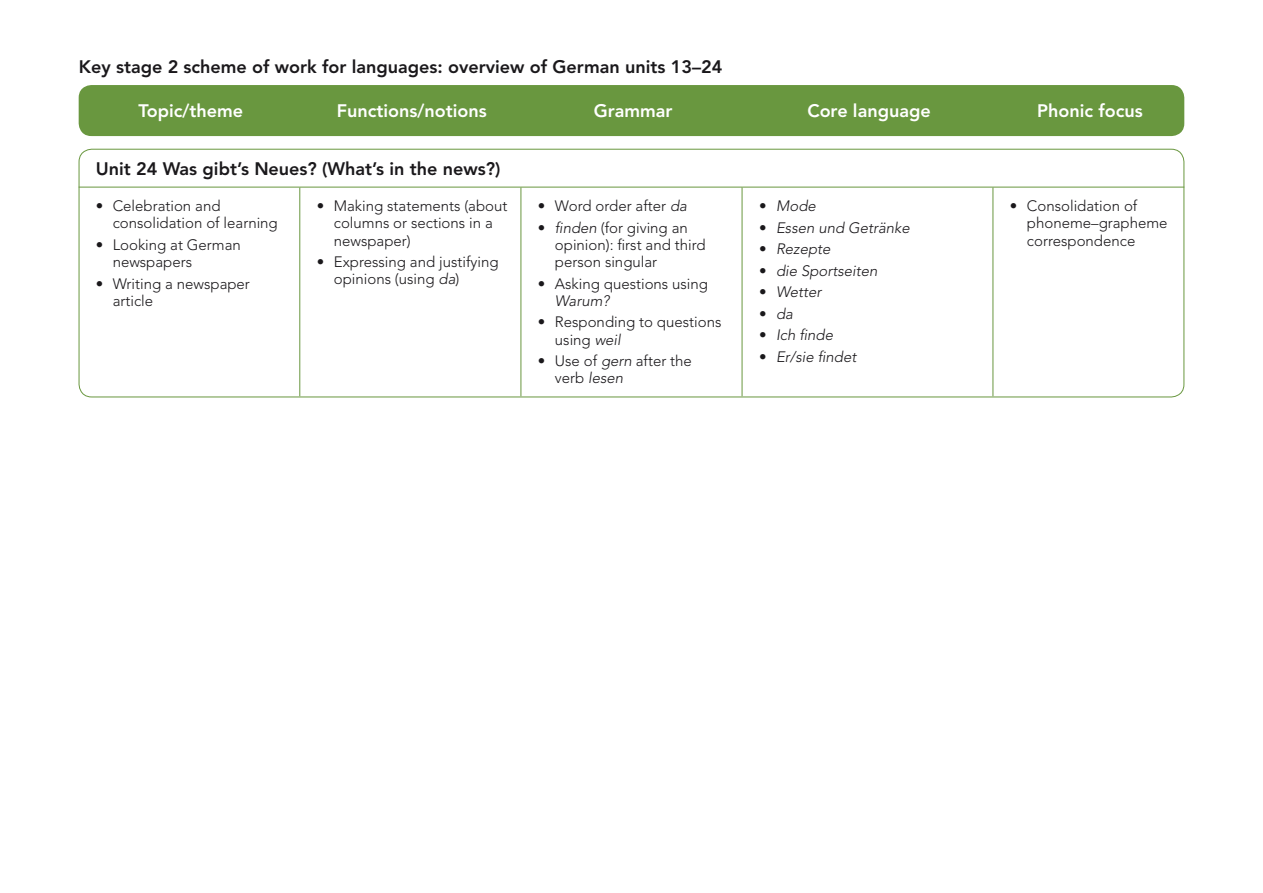
<style>
.page{position:relative;width:1263px;height:893px;background:#fff}
.page>*{position:absolute;margin:0;border:0;box-sizing:border-box;transform-origin:0 0}
.t1{font:800 18px "Avenir LT Std";color:#1a181b}
.t2{font:800 18px "Avenir LT Std";color:#fff}
.t3{font:300 15px/17.2px "Avenir LT Std";color:#1a181b}
.t4{font:italic 300 15px "Avenir LT Std";color:#1a181b}
.s1{font-style:italic}
.s2{font-style:normal}
</style>
<div class="page">
<div style="left:79px;top:85px;width:1105px;height:51px;background:#69973f;border-radius:13px"></div>
<hr style="left:79px;top:187px;width:221px;height:1px;background:#69973f">
<hr style="left:300px;top:187px;width:221px;height:1px;background:#69973f">
<hr style="left:299px;top:187px;width:1px;height:209px;background:#69973f">
<hr style="left:521px;top:187px;width:221px;height:1px;background:#69973f">
<hr style="left:520px;top:187px;width:1px;height:209px;background:#69973f">
<hr style="left:742px;top:187px;width:251px;height:1px;background:#69973f">
<hr style="left:742px;top:187px;width:1px;height:209px;background:#69973f">
<hr style="left:993px;top:187px;width:191px;height:1px;background:#69973f">
<hr style="left:992px;top:187px;width:1px;height:209px;background:#69973f">
<svg style="left:94px;top:148px;width:416px;height:174px"></svg>
<div style="left:537px;top:202px;width:9px;height:8px;border:3px solid #fff;border-radius:50%"></div>
<div style="left:537px;top:223px;width:9px;height:9px;border:3px solid #fff;border-radius:50%"></div>
<div style="left:537px;top:279px;width:9px;height:9px;border:3px solid #fff;border-radius:50%"></div>
<div style="left:537px;top:318px;width:9px;height:8px;border:3px solid #fff;border-radius:50%"></div>
<div style="left:537px;top:357px;width:9px;height:8px;border:3px solid #fff;border-radius:50%"></div>
<svg style="left:551px;top:186px;width:173px;height:212px"></svg>
<div style="left:759px;top:202px;width:8px;height:8px;border:3px solid #fff;border-radius:50%"></div>
<div style="left:759px;top:223px;width:8px;height:9px;border:3px solid #fff;border-radius:50%"></div>
<div style="left:759px;top:245px;width:8px;height:8px;border:3px solid #fff;border-radius:50%"></div>
<div style="left:759px;top:266px;width:8px;height:9px;border:3px solid #fff;border-radius:50%"></div>
<div style="left:759px;top:288px;width:8px;height:8px;border:3px solid #fff;border-radius:50%"></div>
<div style="left:759px;top:309px;width:8px;height:9px;border:3px solid #fff;border-radius:50%"></div>
<div style="left:759px;top:331px;width:8px;height:8px;border:3px solid #fff;border-radius:50%"></div>
<svg style="left:774px;top:186px;width:139px;height:212px"></svg>
<div style="left:759px;top:352px;width:8px;height:9px;border:3px solid #fff;border-radius:50%"></div>
<div style="left:1009px;top:202px;width:9px;height:8px;border:3px solid #fff;border-radius:50%"></div>
<p class="t1" style="left:79px;top:56px;width:645px">Key stage 2 scheme of work for languages: overview of German units 13–24</p>
<p class="t2" style="left:138px;top:100px;width:106px">Topic/theme</p>
<p class="t2" style="left:337px;top:100px;width:151px">Functions/notions</p>
<p class="t2" style="left:594px;top:100px;width:80px">Grammar</p>
<p class="t2" style="left:807px;top:100px;width:125px">Core language</p>
<p class="t2" style="left:1037px;top:100px;width:107px">Phonic focus</p>
<p class="t1" style="left:96px;top:158px;width:406px">Unit 24 Was gibt’s Neues? (What’s in the news?)</p>
<p class="t3" style="left:113px;top:197px;width:167px;text-indent:-17px">• Celebration and consolidation of learning</p>
<p class="t3" style="left:113px;top:236px;width:130px;text-indent:-17px">• Looking at German newspapers</p>
<p class="t3" style="left:113px;top:275px;width:139px;text-indent:-17px">• Writing a newspaper article</p>
<p class="t3" style="left:334px;top:197px;width:175px;text-indent:-17px">• Making statements (about columns or sections in a newspaper)</p>
<p class="t3" style="left:334px;top:253px;width:166px;text-indent:-17px">• Expressing and justifying opinions (using <span class="s1">da</span>)</p>
<p class="t3" style="left:538px;top:197px;width:151px">• Word order after <span class="s1">da</span></p>
<p class="t3" style="left:555px;top:219px;width:152px;text-indent:-17px">• <span class="s1">finden</span> (for giving an opinion): first and third person singular</p>
<p class="t3" style="left:538px;top:275px;width:172px">• Asking questions using</p>
<p class="t4" style="left:555px;top:292px;width:56px">Warum?</p>
<p class="t3" style="left:555px;top:314px;width:168px;text-indent:-17px">• Responding to questions using <span class="s1">weil</span></p>
<p class="t3" style="left:555px;top:352px;width:139px;text-indent:-17px">• Use of <span class="s1">gern</span> after the verb <span class="s1">lesen</span></p>
<p class="t4" style="left:759px;top:197px;width:58px"><span class="s2">•</span> Mode</p>
<p class="t4" style="left:759px;top:219px;width:152px"><span class="s2">•</span> Essen und Getränke</p>
<p class="t4" style="left:759px;top:240px;width:73px"><span class="s2">•</span> Rezepte</p>
<p class="t4" style="left:759px;top:262px;width:120px"><span class="s2">•</span> die Sportseiten</p>
<p class="t4" style="left:759px;top:283px;width:64px"><span class="s2">•</span> Wetter</p>
<p class="t4" style="left:759px;top:305px;width:35px"><span class="s2">•</span> da</p>
<p class="t4" style="left:759px;top:326px;width:75px"><span class="s2">•</span> Ich finde</p>
<p class="t4" style="left:759px;top:348px;width:99px"><span class="s2">•</span> Er/sie findet</p>
<p class="t3" style="left:1027px;top:197px;width:142px;text-indent:-17px">• Consolidation of phoneme–grapheme correspondence</p>
</div>
